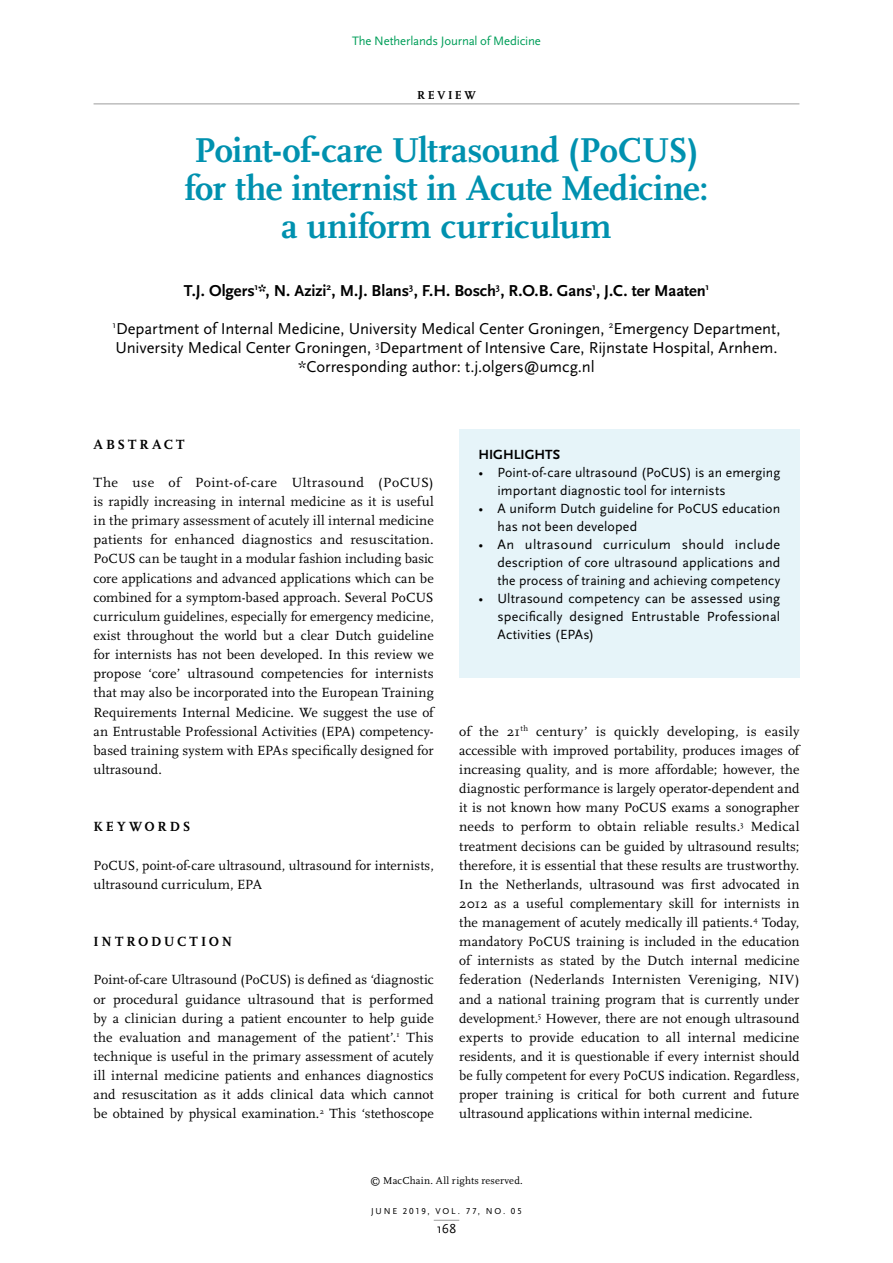
<style>
.page{position:relative;width:893px;height:1263px;background:#fff}
.page>*{position:absolute;margin:0;border:0;box-sizing:border-box;transform-origin:0 0}
.kop{font:700 36px/38.2px "Scala";letter-spacing:-.01em;color:#0091af;text-align:center}
.auteursinfo{font:16.5px/19.2px "Scala Sans";letter-spacing:-.005em;color:#000;text-align:center}
.auteurs{font:700 16.5px "Scala Sans";letter-spacing:-.005em;color:#000}
.brood-grep_marge{font:13.8px/19.2px "Scala";letter-spacing:.01em;color:#000;text-align:justify}
.brood_grep{font:13.8px/19.2px "Scala";letter-spacing:.01em;color:#000;text-align:justify}
.t1{font:13.8px/18px "Scala Sans";letter-spacing:.01em;color:#000}
.tussenkop_1{font:700 13.8px "Scala";letter-spacing:.21em;color:#000}
.tussenkop_1-2{font:700 13.8px "Scala";letter-spacing:.19em;color:#000}
.kader_tussenkop{font:700 13.8px "Scala Sans";color:#000}
.t2{font:13.5px "Scala Sans";color:#000}
.t3{font:12.75px "Scala Sans";letter-spacing:-.01em;color:#009e59}
.rubriek{font:700 12px "Scala";letter-spacing:.22em;color:#000}
.t4{font:10.5px "Scala";letter-spacing:.02em;color:#000}
.t5{font:9px "Scala Sans Caps";letter-spacing:.2em;color:#000}
</style>
<div class="page">
<svg style="left:434px;top:1220px;width:25px;height:1px"></svg>
<hr style="left:94px;top:104px;width:705px;height:1px;background:#9d9d9c">
<div style="left:459px;top:429px;width:340px;height:249px;background:#e6f4f9"></div>
<p class="t3" style="left:352px;top:34px;width:190px">The Netherlands Journal of Medicine</p>
<p class="rubriek" style="left:417px;top:88px;width:60px">REVIEW</p>
<p class="kop" style="left:184px;top:131px;width:526px">Point-of-care Ultrasound (PoCUS) for the internist in Acute Medicine: a uniform curriculum</p>
<p class="auteurs" style="left:184px;top:281px;width:527px">T.J. Olgers<sup>1</sup>*, N. Azizi<sup>2</sup>, M.J. Blans<sup>3</sup>, F.H. Bosch<sup>3</sup>, R.O.B. Gans<sup>1</sup>, J.C. ter Maaten<sup>1</sup></p>
<p class="auteursinfo" style="left:112px;top:319px;width:670px"><sup>1</sup>Department of Internal Medicine, University Medical Center Groningen, <sup>2</sup>Emergency Department,<br>University Medical Center Groningen, <sup>3</sup>Department of Intensive Care, Rijnstate Hospital, Arnhem. *Corresponding author: t.j.olgers@umcg.nl</p>
<p class="tussenkop_1" style="left:94px;top:436px;width:92px">ABSTRACT</p>
<p class="brood_grep" style="left:94px;top:473px;width:342px">The use of Point-of-care Ultrasound (PoCUS) is rapidly increasing in internal medicine as it is useful in the primary assessment of acutely ill internal medicine patients for enhanced diagnostics and resuscitation.<br>PoCUS can be taught in a modular fashion including basic core applications and advanced applications which can be combined for a symptom-based approach. Several PoCUS curriculum guidelines, especially for emergency medicine, exist throughout the world but a clear Dutch guideline for internists has not been developed. In this review we propose ‘core’ ultrasound competencies for internists that may also be incorporated into the European Training Requirements Internal Medicine. We suggest the use of an Entrustable Professional Activities (EPA) competency&shy;based training system with EPAs specifically designed for ultrasound.</p>
<p class="tussenkop_1" style="left:94px;top:819px;width:99px">KEYWORDS</p>
<p class="brood_grep" style="left:94px;top:856px;width:342px">PoCUS, point-of-care ultrasound, ultrasound for internists, ultrasound curriculum, EPA</p>
<p class="tussenkop_1-2" style="left:94px;top:934px;width:140px">INTRODUCTION</p>
<p class="brood-grep_marge" style="left:94px;top:970px;width:342px">Point-of-care Ultrasound (PoCUS) is defined as ‘diagnostic or procedural guidance ultrasound that is performed by a clinician during a patient encounter to help guide the evaluation and management of the patient’.<sup>1</sup> This technique is useful in the primary assessment of acutely ill internal medicine patients and enhances diagnostics and resuscitation as it adds clinical data which cannot be obtained by physical examination.<sup>2</sup> This ‘stethoscope</p>
<p class="kader_tussenkop" style="left:478px;top:447px;width:83px">HIGHLIGHTS</p>
<p class="t1" style="left:497px;top:464px;width:284px;text-indent:-19px">• Point-of-care ultrasound (PoCUS) is an emerging important diagnostic tool for internists</p>
<p class="t1" style="left:497px;top:500px;width:284px;text-indent:-19px">• A uniform Dutch guideline for PoCUS education has not been developed</p>
<p class="t1" style="left:497px;top:536px;width:284px;text-align:justify;text-indent:-19px">• An ultrasound curriculum should include description of core ultrasound applications and the process of training and achieving competency</p>
<p class="t1" style="left:497px;top:590px;width:284px;text-align:justify;text-indent:-19px">• Ultrasound competency can be assessed using specifically designed Entrustable Professional Activities (EPAs)</p>
<p class="brood-grep_marge" style="left:459px;top:722px;width:342px">of the 21<sup>th</sup> century’ is quickly developing, is easily accessible with improved portability, produces images of increasing quality, and is more affordable; however, the diagnostic performance is largely operator-dependent and it is not known how many PoCUS exams a sonographer needs to perform to obtain reliable results.<sup>3</sup> Medical treatment decisions can be guided by ultrasound results; therefore, it is essential that these results are trustworthy.<br>In the Netherlands, ultrasound was first advocated in 2012 as a useful complementary skill for internists in the management of acutely medically ill patients.<sup>4</sup> Today, mandatory PoCUS training is included in the education of internists as stated by the Dutch internal medicine federation (Nederlands Internisten Vereniging, NIV) and a national training program that is currently under development.<sup>5</sup> However, there are not enough ultrasound experts to provide education to all internal medicine residents, and it is questionable if every internist should be fully competent for every PoCUS indication. Regardless, proper training is critical for both current and future ultrasound applications within internal medicine.</p>
<p class="t4" style="left:370px;top:1174px;width:154px">© MacChain. All rights reserved.</p>
<p class="t5" style="left:371px;top:1206px;width:152px">JUNE 2019, VOL. 77, NO. 05</p>
<p class="t2" style="left:437px;top:1221px;width:21px">168</p>
</div>
